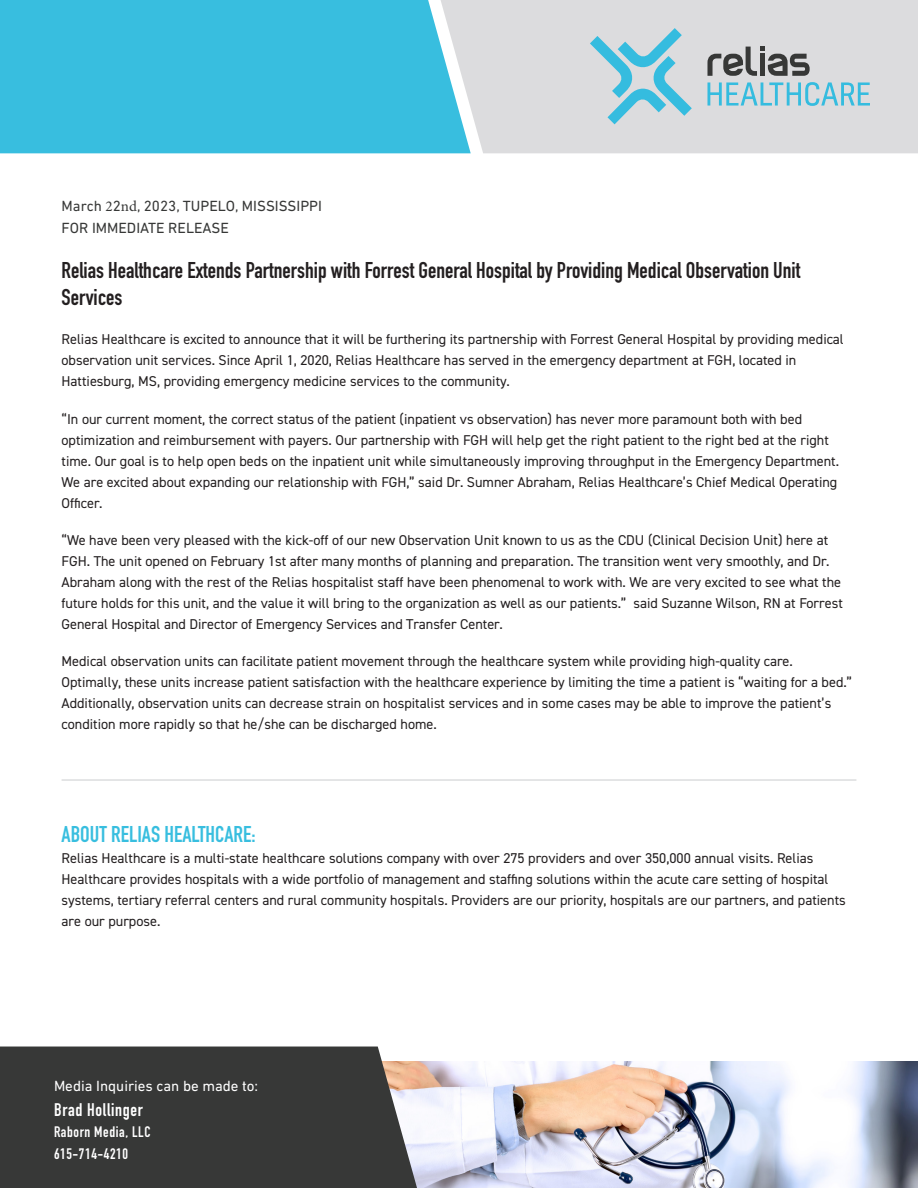
<style>
.page{position:relative;width:918px;height:1188px;background:#fff}
.page>*{position:absolute;margin:0;border:0;box-sizing:border-box;transform-origin:0 0}
.Paragraph_Style_3{font:700 22.5px/27px "DIN Condensed";color:#231f20}
.Paragraph_Style_4{font:700 22.5px "DIN Condensed";color:#38bedf}
.Paragraph_Style_2{font:700 18px "DIN Condensed";letter-spacing:.04em;color:#fff}
.Paragraph_Style_3-2{font:15px/21.9px "DIN Next LT Pro";color:#373837}
.Paragraph_Style_2-2{font:700 15px "DIN Condensed";letter-spacing:.04em;color:#fff}
.t1{font:15px "DIN Next LT Pro";color:#fff}
.Paragraph_Style_3-3{font:14.25px/21px "DIN2014";color:#231f20}
.s1{font-family:"Minion Pro"}
</style>
<div class="page">
<img style="left:417px;top:1062px;width:501px;height:126px">
<div style="left:471px;top:0;width:447px;height:153px;background:#dcdcde"></div>
<div style="left:0;top:0;width:471px;height:153px;background:#38bedf"></div>
<div style="left:0;top:1047px;width:417px;height:141px;background:#373837"></div>
<svg style="left:707px;top:82px;width:163px;height:24px;background:#a2d0de"></svg>
<svg style="left:707px;top:47px;width:103px;height:29px;background:#929394"></svg>
<svg style="left:590px;top:28px;width:102px;height:96px;background:#a9d2de"></svg>
<hr style="left:62px;top:779px;width:794px;height:2px;background:#c7c8ca">
<p class="Paragraph_Style_3-2" style="left:62px;top:195px;width:262px">March <span class="s1">2</span>2<span class="s1">nd</span>, 2023, TUPELO, MISSISSIPPI<br>FOR IMMEDIATE RELEASE</p>
<p class="Paragraph_Style_3" style="left:62px;top:257px;width:740px">Relias Healthcare Extends Partnership with Forrest General Hospital by Providing Medical Observation Unit<br>Services</p>
<p class="Paragraph_Style_3-3" style="left:62px;top:329px;width:784px">Relias Healthcare is excited to announce that it will be furthering its partnership with Forrest General Hospital by providing medical observation unit services. Since April 1, 2020, Relias Healthcare has served in the emergency department at FGH, located in<br>Hattiesburg, MS, providing emergency medicine services to the community.</p>
<p class="Paragraph_Style_3-3" style="left:62px;top:408px;width:779px">“In our current moment, the correct status of the patient (inpatient vs observation) has never more paramount both with bed optimization and reimbursement with payers. Our partnership with FGH will help get the right patient to the right bed at the right time. Our goal is to help open beds on the inpatient unit while simultaneously improving throughput in the Emergency Department.<br>We are excited about expanding our relationship with FGH,” said Dr. Sumner Abraham, Relias Healthcare’s Chief Medical Operating Officer.</p>
<p class="Paragraph_Style_3-3" style="left:62px;top:529px;width:783px">“We have been very pleased with the kick-off of our new Observation Unit known to us as the CDU (Clinical Decision Unit) here at FGH. The unit opened on February 1st after many months of planning and preparation. The transition went very smoothly, and Dr.<br>Abraham along with the rest of the Relias hospitalist staff have been phenomenal to work with. We are very excited to see what the future holds for this unit, and the value it will bring to the organization as well as our patients.” said Suzanne Wilson, RN at Forrest General Hospital and Director of Emergency Services and Transfer Center.</p>
<p class="Paragraph_Style_3-3" style="left:62px;top:650px;width:792px">Medical observation units can facilitate patient movement through the healthcare system while providing high-quality care.<br>Optimally, these units increase patient satisfaction with the healthcare experience by limiting the time a patient is “waiting for a bed.” Additionally, observation units can decrease strain on hospitalist services and in some cases may be able to improve the patient’s condition more rapidly so that he/she can be discharged home.</p>
<p class="Paragraph_Style_4" style="left:62px;top:819px;width:196px">ABOUT RELIAS HEALTHCARE:</p>
<p class="Paragraph_Style_3-3" style="left:62px;top:848px;width:786px">Relias Healthcare is a multi-state healthcare solutions company with over 275 providers and over 350,000 annual visits. Relias Healthcare provides hospitals with a wide portfolio of management and staffing solutions within the acute care setting of hospital systems, tertiary referral centers and rural community hospitals. Providers are our priority, hospitals are our partners, and patients are our purpose.</p>
<p class="t1" style="left:54px;top:1077px;width:206px">Media Inquiries can be made to:</p>
<p class="Paragraph_Style_2" style="left:54px;top:1097px;width:90px">Brad Hollinger</p>
<p class="Paragraph_Style_2-2" style="left:54px;top:1122px;width:98px">Raborn Media, LLC</p>
<p class="Paragraph_Style_2-2" style="left:54px;top:1144px;width:76px">615-714-4210</p>
</div>
